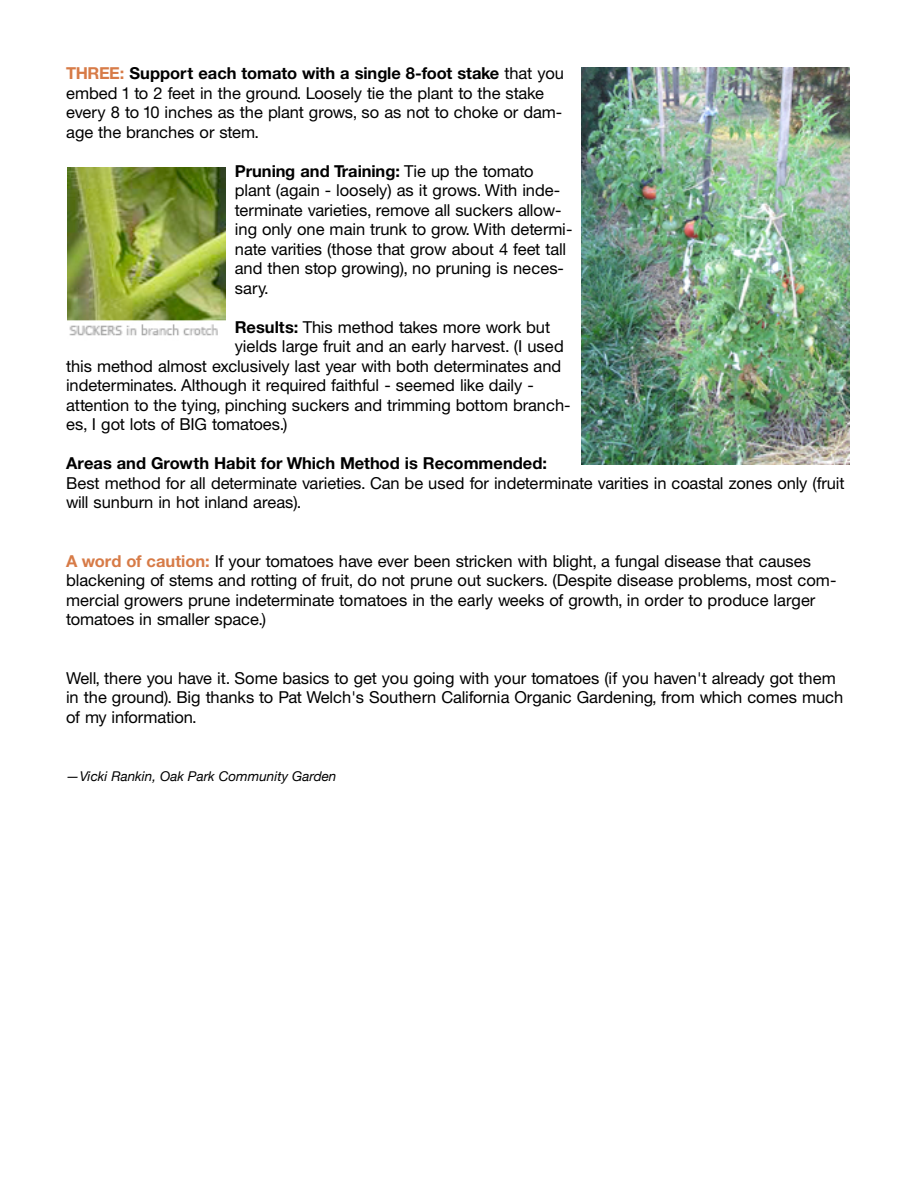
<style>
.page{position:relative;width:918px;height:1188px;background:#fff}
.page>*{position:absolute;margin:0;border:0;box-sizing:border-box;transform-origin:0 0}
.t1{font:16.5px/19.5px "Helvetica Neue";color:#000}
.t2{font:700 16.5px "Helvetica Neue";color:#000}
.t3{font:italic 13.5px "Helvetica Neue";color:#000}
.s1{font-weight:700;color:#d77b47}
.s2{font-weight:700}
</style>
<div class="page">
<img style="left:582px;top:67px;width:267px;height:397px">
<img style="left:67px;top:168px;width:159px;height:168px">
<p class="t1" style="left:66px;top:65px;width:499px"><span class="s1">THREE:</span> <span class="s2">Support each tomato with a single 8-foot stake</span> that you embed 1 to 2 feet in the ground. Loosely tie the plant to the stake every 8 to 10 inches as the plant grows, so as not to choke or dam&shy;age the branches or stem.</p>
<p class="t1" style="left:235px;top:163px;width:339px"><span class="s2">Pruning and Training:</span> Tie up the tomato plant (again - loosely) as it grows. With inde&shy;terminate varieties, remove all suckers allow&shy;ing only one main trunk to grow. With determi&shy;nate varities (those that grow about 4 feet tall and then stop growing), no pruning is neces&shy;sary.</p>
<p class="t1" style="left:235px;top:319px;width:317px"><span class="s2">Results:</span> This method takes more work but</p>
<p class="t1" style="left:235px;top:338px;width:330px">yields large fruit and an early harvest. (I used</p>
<p class="t1" style="left:66px;top:358px;width:497px">this method almost exclusively last year with both determinates and</p>
<p class="t1" style="left:66px;top:377px;width:469px">indeterminates. Although it required faithful - seemed like daily -</p>
<p class="t1" style="left:66px;top:397px;width:506px">attention to the tying, pinching suckers and trimming bottom branch-</p>
<p class="t1" style="left:66px;top:416px;width:223px">es, I got lots of BIG tomatoes.)</p>
<p class="t2" style="left:66px;top:458px;width:482px">Areas and Growth Habit for Which Method is Recommended:</p>
<p class="t1" style="left:66px;top:475px;width:780px">Best method for all determinate varieties. Can be used for indeterminate varities in coastal zones only (fruit will sunburn in hot inland areas).</p>
<p class="t1" style="left:66px;top:553px;width:772px"><span class="s1">A word of caution:</span> If your tomatoes have ever been stricken with blight, a fungal disease that causes blackening of stems and rotting of fruit, do not prune out suckers. (Despite disease problems, most com&shy;mercial growers prune indeterminate tomatoes in the early weeks of growth, in order to produce larger tomatoes in smaller space.)</p>
<p class="t1" style="left:66px;top:670px;width:779px">Well, there you have it. Some basics to get you going with your tomatoes (if you haven't already got them in the ground). Big thanks to Pat Welch's Southern California Organic Gardening, from which comes much of my information.</p>
<p class="t3" style="left:66px;top:768px;width:272px">—Vicki Rankin, Oak Park Community Garden</p>
</div>
